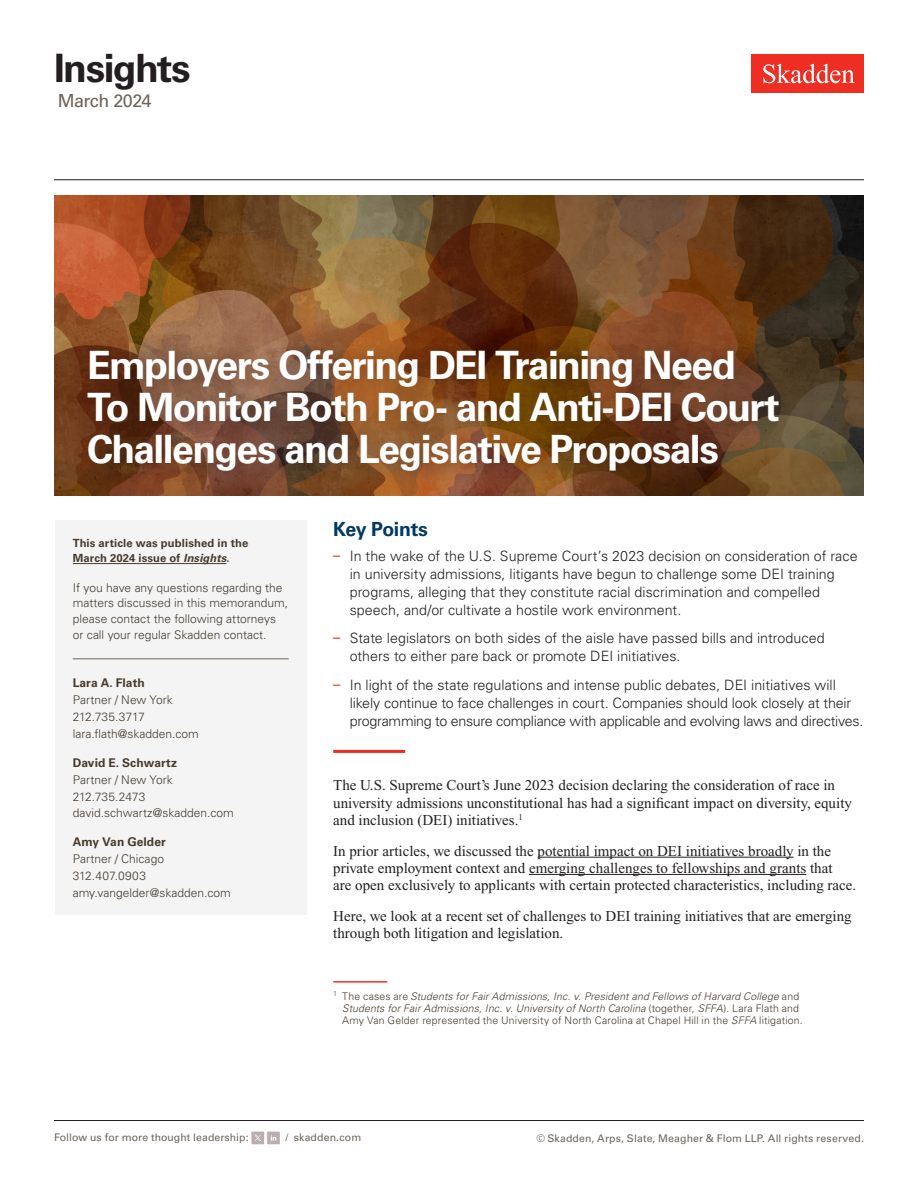
<style>
.page{position:relative;width:918px;height:1188px;background:#fff}
.page>*{position:absolute;margin:0;border:0;box-sizing:border-box;transform-origin:0 0}
.Article_Title{font:700 39px/42px "Univers LT Std";letter-spacing:-.04em;color:#fff}
.Title_Insights{font:700 39px "Univers LT Std";letter-spacing:-.04em;color:#231f20}
.First_Level_Heading_Blue__H2{font:700 19.5px "Univers LT Std";letter-spacing:-.02em;color:#003a63}
.Date{font:18px "Univers LT Std";letter-spacing:-.035em;color:#6f645a}
.Main_Body{font:15px/17.2px "Times New Roman PS Std";color:#231f20}
.t1{font:300 14.25px/18px "Univers LT Std";color:#231f20}
.Sidebar_body_rule_below{font:300 12px/15.8px "Univers LT Std";color:#473b2f}
.Contacts{font:300 12px "Univers LT Std";color:#473b2f}
.Contacts_Name{font:700 12px "Univers LT Std";letter-spacing:.005em;color:#473b2f}
.Contacts-2{font:300 12px "Univers LT Std";letter-spacing:-.02em;color:#473b2f}
.Contacts-3{font:300 12px "Univers LT Std";letter-spacing:.03em;color:#473b2f}
.Sidebar_body_rule_below-2{font:700 11.25px/15.8px "Univers LT Std";letter-spacing:.01em;color:#473b2f}
.Footnote{font:italic 300 10.5px/12px "Univers LT Std";letter-spacing:.01em;color:#473b2f}
.t2{font:10.5px "Univers LT Std";letter-spacing:.01em;color:#6f645a}
.s1{font-style:italic}
.s2{font-size:18px;color:#ee2e22}
.s3{font-style:normal}
</style>
<div class="page">
<hr style="left:54px;top:179px;width:810px;height:1px;background:#231f20">
<div style="left:752px;top:54px;width:112px;height:39px;background:#ee2e22"></div>
<svg style="left:763px;top:64px;width:92px;height:19px"></svg>
<hr style="left:54px;top:1120px;width:810px;height:1px;background:#231f20">
<div style="left:251px;top:1132px;width:13px;height:12px;background:#baadad"></div>
<svg style="left:255px;top:1135px;width:6px;height:6px"></svg>
<div style="left:267px;top:1132px;width:13px;height:12px;background:#baaeae"></div>
<svg style="left:271px;top:1135px;width:5px;height:6px"></svg>
<div style="left:55px;top:521px;width:252px;height:394px;background:#f4f4f4"></div>
<hr style="left:73px;top:563px;width:153px;height:1px;background:#473b2f">
<hr style="left:73px;top:658px;width:216px;height:1px;background:#6f645a">
<hr style="left:333px;top:750px;width:72px;height:3px;background:#ee2e22">
<hr style="left:538px;top:857px;width:256px;height:1px;background:#231f20">
<hr style="left:529px;top:874px;width:277px;height:1px;background:#231f20">
<hr style="left:333px;top:981px;width:54px;height:2px;background:#ee2e22">
<svg style="left:54px;top:195px;width:810px;height:301px;background:#774a27"></svg>
<div style="left:70px;top:331px;width:734px;height:165px;background:#231f20;opacity:.5"></div>
<h1 class="Title_Insights" style="left:54px;top:45px;width:138px">Insights</h1>
<p class="Date" style="left:58px;top:90px;width:95px">March 2024</p>
<h2 class="Article_Title" style="left:87px;top:345px;width:694px">Employers Offering DEI Training Need<br>To Monitor Both Pro- and Anti-DEI Court<br>Challenges and Legislative Proposals</h2>
<p class="Sidebar_body_rule_below-2" style="left:73px;top:535px;width:177px">This article was published in the<br>March 2024 issue of <span class="s1">Insights</span>.</p>
<p class="Sidebar_body_rule_below" style="left:73px;top:580px;width:217px">If you have any questions regarding the matters discussed in this memorandum, please contact the following attorneys or call your regular Skadden contact.</p>
<p class="Contacts_Name" style="left:73px;top:676px;width:74px">Lara A. Flath</p>
<p class="Contacts" style="left:73px;top:693px;width:102px">Partner / New York</p>
<p class="Contacts-2" style="left:73px;top:710px;width:74px">212.735.3717</p>
<p class="Contacts" style="left:73px;top:726px;width:128px">lara.flath@skadden.com</p>
<p class="Contacts_Name" style="left:73px;top:756px;width:106px">David E. Schwartz</p>
<p class="Contacts" style="left:73px;top:772px;width:102px">Partner / New York</p>
<p class="Contacts" style="left:73px;top:789px;width:74px">212.735.2473</p>
<p class="Contacts" style="left:73px;top:806px;width:163px">david.schwartz@skadden.com</p>
<p class="Contacts_Name" style="left:73px;top:835px;width:95px">Amy Van Gelder</p>
<p class="Contacts" style="left:73px;top:852px;width:93px">Partner / Chicago</p>
<p class="Contacts-3" style="left:73px;top:869px;width:75px">312.407.0903</p>
<p class="Contacts" style="left:73px;top:885px;width:160px">amy.vangelder@skadden.com</p>
<h2 class="First_Level_Heading_Blue__H2" style="left:333px;top:518px;width:96px">Key Points</h2>
<p class="t1" style="left:350px;top:547px;width:509px;text-indent:-17px"><span class="s2">–</span> In the wake of the U.S. Supreme Court’s 2023 decision on consideration of race in university admissions, litigants have begun to challenge some DEI training programs, alleging that they constitute racial discrimination and compelled speech, and/or cultivate a hostile work environment.</p>
<p class="t1" style="left:350px;top:629px;width:476px;text-indent:-17px"><span class="s2">–</span> State legislators on both sides of the aisle have passed bills and introduced others to either pare back or promote DEI initiatives.</p>
<p class="t1" style="left:350px;top:676px;width:515px;text-indent:-17px"><span class="s2">–</span> In light of the state regulations and intense public debates, DEI initiatives will likely continue to face challenges in court. Companies should look closely at their programming to ensure compliance with applicable and evolving laws and directives.</p>
<p class="Main_Body" style="left:333px;top:777px;width:520px">The U.S. Supreme Court’s June 2023 decision declaring the consideration of race in university admissions unconstitutional has had a significant impact on diversity, equity and inclusion (DEI) initiatives.<sup>1</sup></p>
<p class="Main_Body" style="left:333px;top:842px;width:525px">In prior articles, we discussed the potential impact on DEI initiatives broadly in the private employment context and emerging challenges to fellowships and grants that<br>are open exclusively to applicants with certain protected characteristics, including race.</p>
<p class="Main_Body" style="left:333px;top:907px;width:520px">Here, we look at a recent set of challenges to DEI training initiatives that are emerging through both litigation and legislation.</p>
<p class="Footnote" style="left:342px;top:990px;width:462px;text-indent:-9px"><sup>1</sup> <span class="s3">The cases are</span> Students for Fair Admissions, Inc. v. President and Fellows of Harvard College <span class="s3">and<br></span>Students for Fair Admissions, Inc. v. University of North Carolina <span class="s3">(together,</span> SFFA<span class="s3">). Lara Flath and<br>Amy Van Gelder represented the University of North Carolina at Chapel Hill in the</span> SFFA <span class="s3">litigation.</span></p>
<p class="t2" style="left:54px;top:1131px;width:196px">Follow us for more thought leadership:</p>
<p class="t2" style="left:285px;top:1131px;width:77px">/ skadden.com</p>
<p class="t2" style="left:536px;top:1132px;width:329px">© Skadden, Arps, Slate, Meagher &amp; Flom LLP. All rights reserved.</p>
</div>
